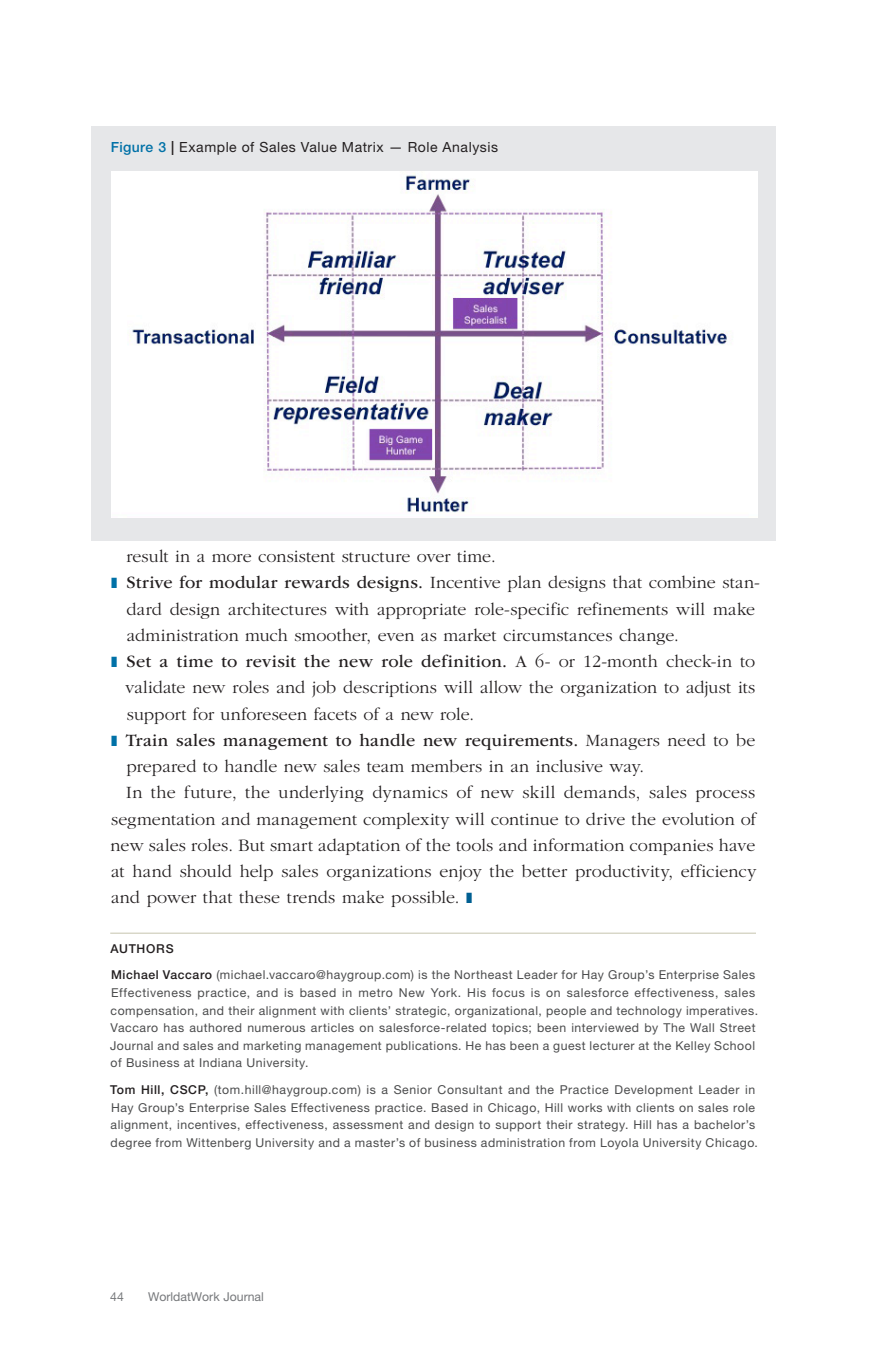
<style>
.page{position:relative;width:882px;height:1371px;background:#fff}
.page>*{position:absolute;margin:0;border:0;box-sizing:border-box;transform-origin:0 0}
._07_BODY{font:300 17.85px/26.2px "ITC Garamond Std";letter-spacing:.005em;color:#231f20}
._07_FACTS_FIGURES-Bo{font:14px "Helvetica Neue LT Std";letter-spacing:.04em;color:#231f20}
._07_ABOUT_AUTHOR_Bod{font:12.25px/17.5px "Helvetica Neue LT Std";letter-spacing:.045em;color:#4b4c4d}
.t1{font:12.25px "Helvetica Neue LT Std";color:#76787b}
._07_ABOUT_AUTHOR_Hea{font:500 12.25px "Helvetica Neue LT Std";letter-spacing:.06em;color:#231f20}
.s1{font-weight:500;color:#0071a7}
.s2{font-weight:500}
.s3{color:#0071a7}
.s4{font-weight:400}
.s5{color:#005f92}
.s6{font-weight:500;color:#231f20}
</style>
<div class="page">
<hr style="left:110px;top:932px;width:646px;height:1px;background:#c6c4ae">
<div style="left:91px;top:126px;width:684px;height:414px;background:#e6e7e9"></div>
<img style="left:112px;top:171px;width:645px;height:346px">
<p class="_07_FACTS_FIGURES-Bo" style="left:111px;top:139px;width:389px"><span class="s1">Figure 3</span> <span class="s2">|</span> Example of Sales Value Matrix — Role Analysis</p>
<p class="_07_BODY" style="left:126px;top:543px;width:371px">result in a more consistent structure over time.</p>
<p class="_07_BODY" style="left:127px;top:570px;width:635px;text-indent:-15px"><span class="s3">❚</span> <span class="s4">Strive for modular rewards designs.</span> Incentive plan designs that combine stan&shy;dard design architectures with appropriate role-specific refinements will make administration much smoother, even as market circumstances change.</p>
<p class="_07_BODY" style="left:126px;top:648px;width:631px;text-align:justify;text-indent:-14px"><span class="s3">❚</span> <span class="s4">Set a time to revisit the new role definition.</span> A 6- or 12-month check-in to validate new roles and job descriptions will allow the organization to adjust its support for unforeseen facets of a new role.</p>
<p class="_07_BODY" style="left:126px;top:727px;width:630px;text-indent:-15px"><span class="s3">❚</span> <span class="s4">Train sales management to handle new requirements.</span> Managers need to be prepared to handle new sales team members in an inclusive way.</p>
<p class="_07_BODY" style="left:111px;top:780px;width:647px;text-align:justify;text-indent:15px">In the future, the underlying dynamics of new skill demands, sales process segmentation and management complexity will continue to drive the evolution of new sales roles. But smart adaptation of the tools and information companies have at hand should help sales organizations enjoy the better productivity, efficiency and power that these trends make possible. <span class="s5">❚</span></p>
<p class="_07_ABOUT_AUTHOR_Hea" style="left:110px;top:940px;width:65px">AUTHORS</p>
<p class="_07_ABOUT_AUTHOR_Bod" style="left:110px;top:966px;width:650px"><span class="s6">Michael Vaccaro</span> (michael.vaccaro@haygroup.com) is the Northeast Leader for Hay Group’s Enterprise Sales Effectiveness practice, and is based in metro New York. His focus is on salesforce effectiveness, sales compensation, and their alignment with clients’ strategic, organizational, people and technology imperatives.<br>Vaccaro has authored numerous articles on salesforce-related topics; been interviewed by The Wall Street Journal and sales and marketing management publications. He has been a guest lecturer at the Kelley School of Business at Indiana University.</p>
<p class="_07_ABOUT_AUTHOR_Bod" style="left:110px;top:1080px;width:650px"><span class="s6">Tom Hill, CSCP,</span> (tom.hill@haygroup.com) is a Senior Consultant and the Practice Development Leader in Hay Group’s Enterprise Sales Effectiveness practice. Based in Chicago, Hill works with clients on sales role alignment, incentives, effectiveness, assessment and design to support their strategy. Hill has a bachelor’s degree from Wittenberg University and a master’s of business administration from Loyola University Chicago.</p>
<p class="t1" style="left:110px;top:1289px;width:15px">44</p>
<p class="t1" style="left:148px;top:1289px;width:117px">WorldatWork Journal</p>
</div>
